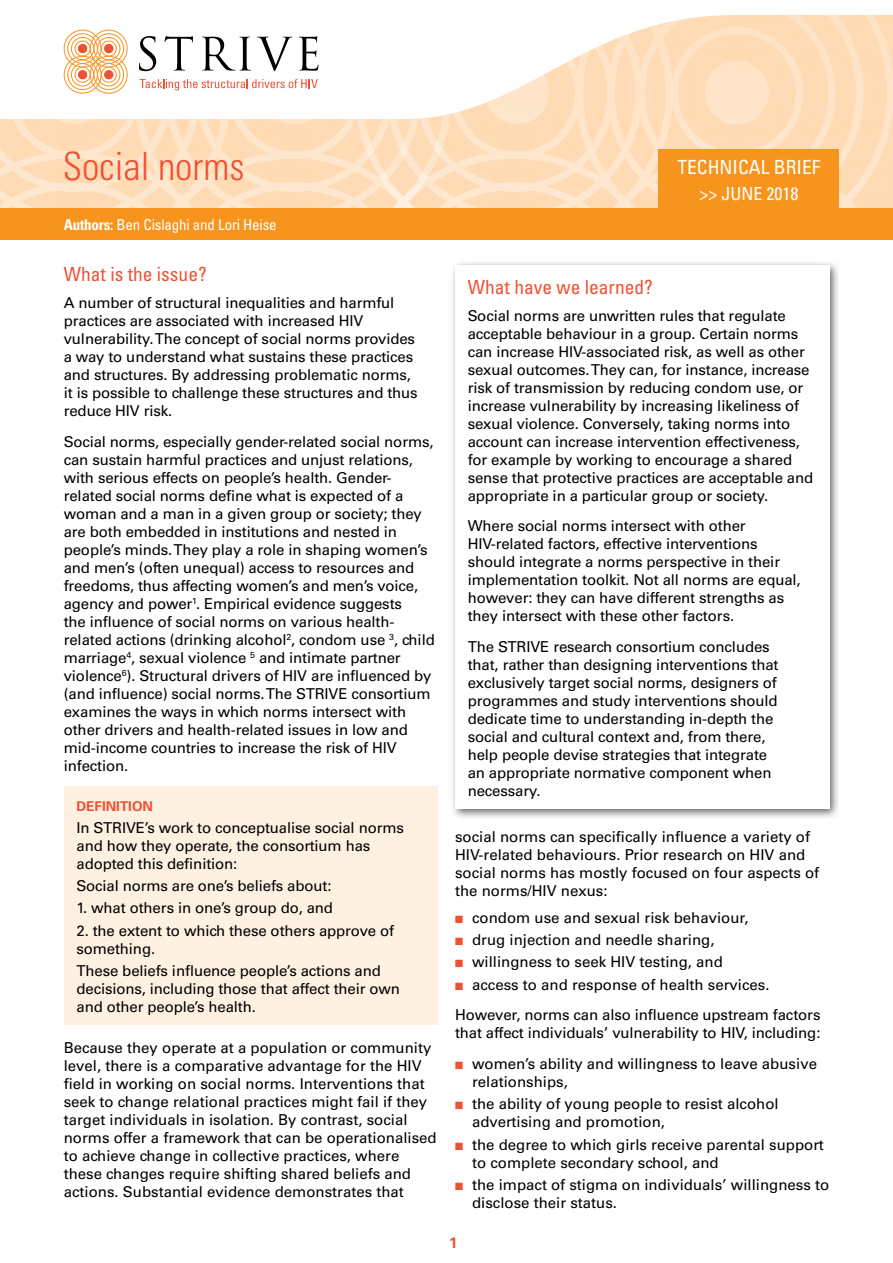
<style>
.page{position:relative;width:893px;height:1263px;background:#fff}
.page>*{position:absolute;margin:0;border:0;box-sizing:border-box;transform-origin:0 0}
.t1{font:300 condensed 39px "Univers";color:#f05133}
.t2{font:condensed 19.5px "Univers";color:#f05133}
.t3{font:condensed 19.5px "Univers";color:#fff}
.t4{font:condensed 18px "Univers";color:#fff}
.t5{font:15px/18px "Univers";letter-spacing:-.01em;color:#000}
.t6{font:condensed 15px "Univers";letter-spacing:-.01em;color:#fff}
.t7{font:700 15px "Univers";color:#f05133}
.t8{font:700 13.5px "Univers";color:#f05133}
.s1{font-weight:700}
.s2{color:#f05133}
</style>
<div class="page">
<svg style="left:0;top:15px;width:893px;height:193px"></svg>
<div style="left:105px;top:44px;width:8px;height:9px;background:#f05133;border-radius:50%"></div>
<div style="left:104px;top:44px;width:9px;height:9px;border:1px solid #f05133;border-radius:50%"></div>
<div style="left:659px;top:150px;width:180px;height:59px;background:#f7941e"></div>
<div style="left:0;top:208px;width:893px;height:32px;background:#f7941e"></div>
<div style="left:450px;top:261px;width:390px;height:559px;background:#000;opacity:.6"></div>
<div style="left:455px;top:266px;width:374px;height:543px;background:#fff"></div>
<div style="left:64px;top:787px;width:373px;height:238px;background:#fff1e2"></div>
<h1 class="t1" style="left:63px;top:143px;width:183px">Social norms</h1>
<h2 class="t3" style="left:677px;top:155px;width:145px">Technical Brief</h2>
<p class="t4" style="left:699px;top:182px;width:100px">&gt;&gt; JUNE 2018</p>
<p class="t6" style="left:64px;top:215px;width:215px"><span class="s1">Authors:</span> Ben Cislaghi and Lori H eise</p>
<h2 class="t2" style="left:64px;top:262px;width:144px">What is the issue?</h2>
<p class="t5" style="left:64px;top:294px;width:356px">A number of structural inequalities and harmful practices are associated with increased HIV vulnerability. The concept of social norms provides a way to understand what sustains these practices and structures. By addressing problematic norms, it is possible to challenge these structures and thus reduce HIV risk.</p>
<p class="t5" style="left:64px;top:432px;width:373px">Social norms, especially gender-related social norms, can sustain harmful practices and unjust relations, with serious effects on people’s health. Gender&shy;related social norms define what is expected of a woman and a man in a given group or society; they are both embedded in institutions and nested in people’s minds. They play a role in shaping women’s and men’s (often unequal) access to resources and freedoms, thus affecting women’s and men’s voice, agency and power<sup>1</sup>. Empirical evidence suggests<br>the influence of social norms on various health&shy;related actions (drinking alcohol<sup>2</sup>, condom use <sup>3</sup>, child marriage<sup>4</sup>, sexual violence <sup>5</sup> and intimate partner violence<sup>6</sup>). Structural drivers of HIV are influenced by (and influence) social norms. The STRIVE consortium examines the ways in which norms intersect with other drivers and health-related issues in low and mid-income countries to increase the risk of HIV infection.</p>
<p class="t8" style="left:77px;top:798px;width:78px">DEFINITION</p>
<p class="t5" style="left:77px;top:819px;width:329px">In STRIVE’s work to conceptualise social norms and how they operate, the consortium has adopted this definition:</p>
<p class="t5" style="left:77px;top:877px;width:256px">Social norms are one’s beliefs about:</p>
<p class="t5" style="left:77px;top:899px;width:258px">1. what others in one’s group do, and</p>
<p class="t5" style="left:77px;top:921px;width:319px">2. the extent to which these others approve of something.</p>
<p class="t5" style="left:77px;top:962px;width:325px">These beliefs influence people’s actions and decisions, including those that affect their own and other people’s health.</p>
<p class="t5" style="left:64px;top:1039px;width:375px">Because they operate at a population or community level, there is a comparative advantage for the HIV field in working on social norms. Interventions that seek to change relational practices might fail if they target individuals in isolation. By contrast, social norms offer a framework that can be operationalised to achieve change in collective practices, where these changes require shifting shared beliefs and actions. Substantial evidence demonstrates that</p>
<h2 class="t2" style="left:468px;top:275px;width:187px">What have we learned?</h2>
<p class="t5" style="left:468px;top:306px;width:347px">Social norms are unwritten rules that regulate acceptable behaviour in a group. Certain norms can increase HIV-associated risk, as well as other sexual outcomes. They can, for instance, increase risk of transmission by reducing condom use, or increase vulnerability by increasing likeliness of sexual violence. Conversely, taking norms into account can increase intervention effectiveness, for example by working to encourage a shared sense that protective practices are acceptable and appropriate in a particular group or society.</p>
<p class="t5" style="left:468px;top:517px;width:334px">Where social norms intersect with other HIV-related factors, effective interventions should integrate a norms perspective in their implementation toolkit. Not all norms are equal, however: they can have different strengths as they intersect with these other factors.</p>
<p class="t5" style="left:468px;top:638px;width:312px">The STRIVE research consortium concludes that, rather than designing interventions that exclusively target social norms, designers of programmes and study interventions should dedicate time to understanding in-depth the social and cultural context and, from there, help people devise strategies that integrate an appropriate normative component when necessary.</p>
<p class="t5" style="left:455px;top:828px;width:366px">social norms can specifically influence a variety of HIV-related behaviours. Prior research on HIV and social norms has mostly focused on four aspects of the norms/HIV nexus:</p>
<p class="t5" style="left:455px;top:908px;width:295px"><span class="s2">■</span> condom use and sexual risk behaviour,</p>
<p class="t5" style="left:455px;top:931px;width:261px"><span class="s2">■</span> drug injection and needle sharing,</p>
<p class="t5" style="left:455px;top:953px;width:269px"><span class="s2">■</span> willingness to seek HIV testing, and</p>
<p class="t5" style="left:455px;top:969px;width:367px;line-height:30.8px"><span class="s2">■</span> access to and response of health services.<br>However, norms can also influence upstream factors</p>
<p class="t5" style="left:455px;top:1024px;width:367px">that affect individuals’ vulnerability to HIV, including:</p>
<p class="t5" style="left:472px;top:1055px;width:347px;text-indent:-17px"><span class="s2">■</span> women’s ability and willingness to leave abusive relationships,</p>
<p class="t5" style="left:472px;top:1095px;width:308px;text-indent:-17px"><span class="s2">■</span> the ability of young people to resist alcohol advertising and promotion,</p>
<p class="t5" style="left:472px;top:1135px;width:353px;text-indent:-17px"><span class="s2">■</span> the degree to which girls receive parental support to complete secondary school, and</p>
<p class="t5" style="left:472px;top:1175px;width:359px;text-indent:-17px"><span class="s2">■</span> the impact of stigma on individuals’ willingness to disclose their status.</p>
<p class="t7" style="left:449px;top:1233px;width:10px">1</p>
</div>
